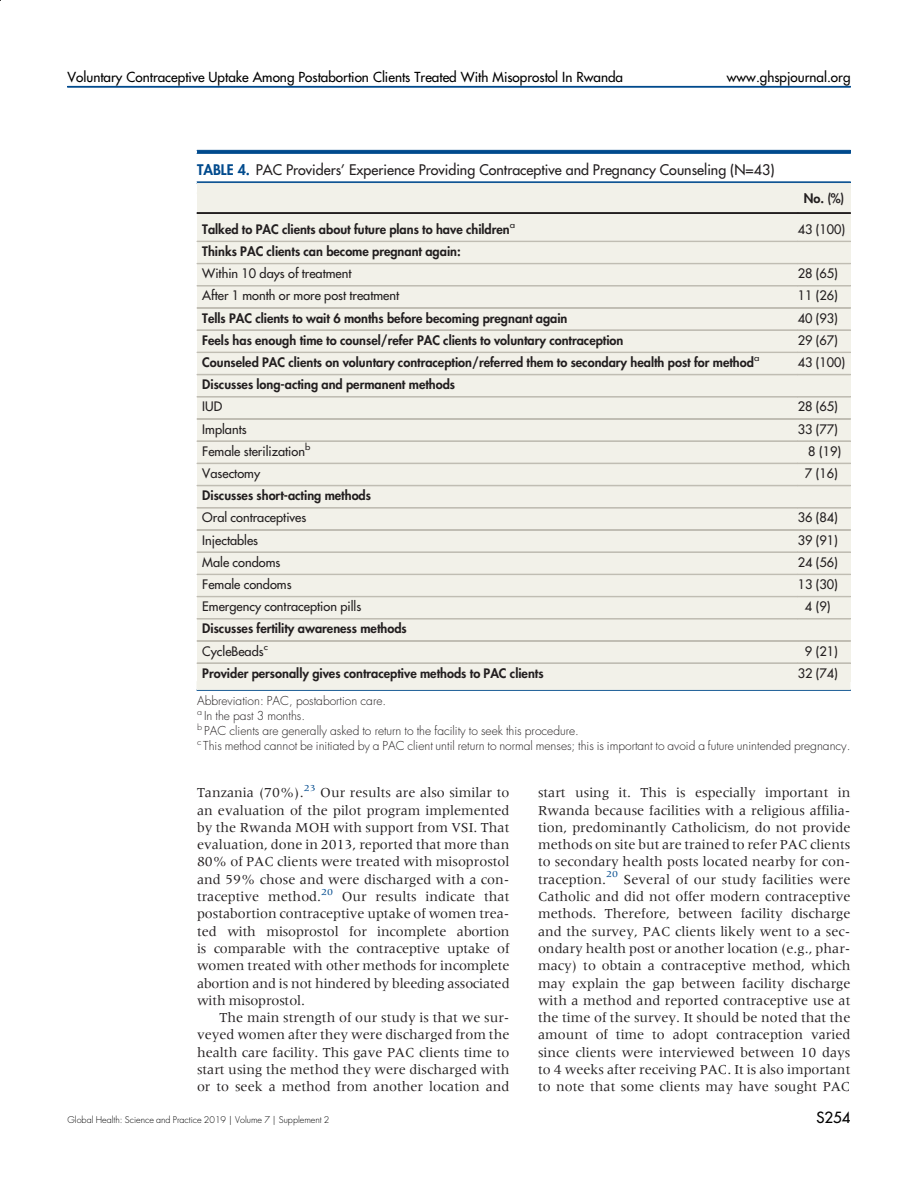
<style>
.page{position:relative;width:918px;height:1188px;background:#fff}
.page>*{position:absolute;margin:0;border:0;box-sizing:border-box;transform-origin:0 0}
.t1{font:15px "Adv OT144 a 03 c 1";color:#000}
.t2{font:14.25px/17.2px "Adv OT2 cddb 7 b 9";color:#231f20;text-align:justify}
.t3{font:14.25px "Adv OT144 a 03 c 1";color:#231f20}
.t4{font:13.5px "Adv OT144 a 03 c 1";color:#000}
.t5{font:12.75px/22.2px "Adv OT1415 ea 69.B";color:#231f20}
.t6{font:12.75px "Adv OT144 a 03 c 1";color:#231f20}
.t7{font:12px/15px "Adv O Ta 6 d 68 ffe";color:#231f20}
.t8{font:9px "Adv O Ta 6 d 68 ffe";color:#000}
.s1{font-family:"Adv OT1415 ea 69.B";color:#004a8d}
.s2{font-style:inherit}
.s3{font-family:"Adv OT144 a 03 c 1"}
</style>
<div class="page">
<div style="left:197px;top:193px;width:653px;height:488px;background:#f2f1e9"></div>
<div style="left:197px;top:182px;width:653px;height:1px;background:#004a8d;border:1px solid #004a8d"></div>
<div style="left:197px;top:183px;width:653px;height:10px;background:#f2f1e9"></div>
<div style="left:197px;top:690px;width:653px;height:1px;background:#004a8d;border:1px solid #004a8d"></div>
<div style="left:197px;top:681px;width:653px;height:9px;background:#f2f1e9;border:1px solid #f2f1e9"></div>
<hr style="left:197px;top:213px;width:601px;height:1px;background:#231f20">
<hr style="left:798px;top:213px;width:52px;height:1px;background:#231f20">
<hr style="left:197px;top:241px;width:601px;height:1px;background:#c0bdb3">
<hr style="left:798px;top:241px;width:52px;height:1px;background:#c0bdb3">
<hr style="left:197px;top:263px;width:601px;height:1px;background:#c0bdb3">
<hr style="left:798px;top:263px;width:52px;height:1px;background:#c0bdb3">
<div style="left:197px;top:286px;width:601px;height:1px;background:#c0bdb3;border:1px solid #c0bdb3"></div>
<div style="left:798px;top:286px;width:52px;height:1px;background:#c0bdb3;border:1px solid #c0bdb3"></div>
<hr style="left:197px;top:308px;width:601px;height:1px;background:#c0bdb3">
<hr style="left:798px;top:308px;width:52px;height:1px;background:#c0bdb3">
<hr style="left:197px;top:330px;width:601px;height:1px;background:#c0bdb3">
<hr style="left:798px;top:330px;width:52px;height:1px;background:#c0bdb3">
<hr style="left:197px;top:352px;width:601px;height:1px;background:#c0bdb3">
<hr style="left:798px;top:352px;width:52px;height:1px;background:#c0bdb3">
<hr style="left:197px;top:374px;width:601px;height:1px;background:#c0bdb3">
<hr style="left:798px;top:374px;width:52px;height:1px;background:#c0bdb3">
<div style="left:197px;top:397px;width:601px;height:1px;background:#c0bdb3;border:1px solid #c0bdb3"></div>
<div style="left:798px;top:397px;width:52px;height:1px;background:#c0bdb3;border:1px solid #c0bdb3"></div>
<hr style="left:197px;top:419px;width:601px;height:1px;background:#c0bdb3">
<hr style="left:798px;top:419px;width:52px;height:1px;background:#c0bdb3">
<hr style="left:197px;top:441px;width:601px;height:1px;background:#c0bdb3">
<hr style="left:798px;top:441px;width:52px;height:1px;background:#c0bdb3">
<hr style="left:197px;top:463px;width:601px;height:1px;background:#c0bdb3">
<hr style="left:798px;top:463px;width:52px;height:1px;background:#c0bdb3">
<hr style="left:197px;top:485px;width:601px;height:1px;background:#c0bdb3">
<hr style="left:798px;top:485px;width:52px;height:1px;background:#c0bdb3">
<div style="left:197px;top:508px;width:601px;height:1px;background:#c0bdb3;border:1px solid #c0bdb3"></div>
<div style="left:798px;top:508px;width:52px;height:1px;background:#c0bdb3;border:1px solid #c0bdb3"></div>
<hr style="left:197px;top:530px;width:601px;height:1px;background:#c0bdb3">
<hr style="left:798px;top:530px;width:52px;height:1px;background:#c0bdb3">
<hr style="left:197px;top:552px;width:601px;height:1px;background:#c0bdb3">
<hr style="left:798px;top:552px;width:52px;height:1px;background:#c0bdb3">
<hr style="left:197px;top:574px;width:601px;height:1px;background:#c0bdb3">
<hr style="left:798px;top:574px;width:52px;height:1px;background:#c0bdb3">
<hr style="left:197px;top:596px;width:601px;height:1px;background:#c0bdb3">
<hr style="left:798px;top:596px;width:52px;height:1px;background:#c0bdb3">
<div style="left:197px;top:619px;width:601px;height:1px;background:#c0bdb3;border:1px solid #c0bdb3"></div>
<div style="left:798px;top:619px;width:52px;height:1px;background:#c0bdb3;border:1px solid #c0bdb3"></div>
<hr style="left:197px;top:641px;width:601px;height:1px;background:#c0bdb3">
<hr style="left:798px;top:641px;width:52px;height:1px;background:#c0bdb3">
<hr style="left:197px;top:663px;width:601px;height:1px;background:#c0bdb3">
<hr style="left:798px;top:663px;width:52px;height:1px;background:#c0bdb3">
<div style="left:197px;top:150px;width:653px;height:3px;background:#004a8d;border:1px solid #004a8d"></div>
<hr style="left:68px;top:86px;width:782px;height:1px;background:#004a8d">
<p class="t4" style="left:68px;top:70px;width:557px">Voluntary Contraceptive Uptake Among Postabortion Clients Treated With Misoprostol In Rwanda</p>
<p class="t4" style="left:727px;top:70px;width:125px">www.ghspjournal.org</p>
<p class="t3" style="left:197px;top:162px;width:579px"><span class="s1">TABLE 4.</span> PAC Providers<span class="s2">’</span> Experience Providing Contraceptive and Pregnancy Counseling (N=43)</p>
<p class="t5" style="left:804px;top:189px;width:42px">No. (%)</p>
<p class="t5" style="left:202px;top:219px;width:314px">Talked to PAC clients about future plans to have children<sup>a</sup></p>
<p class="t6" style="left:798px;top:223px;width:49px">43 (100)</p>
<p class="t5" style="left:202px;top:241px;width:260px">Thinks PAC clients can become pregnant again:<br><span class="s3">Within 10 days of treatment</span></p>
<p class="t6" style="left:798px;top:267px;width:42px">28 (65)</p>
<p class="t6" style="left:202px;top:289px;width:198px">After 1 month or more post treatment</p>
<p class="t6" style="left:798px;top:289px;width:42px">11 (26)</p>
<p class="t5" style="left:202px;top:308px;width:367px">Tells PAC clients to wait 6 months before becoming pregnant again</p>
<p class="t6" style="left:798px;top:312px;width:42px">40 (93)</p>
<p class="t5" style="left:202px;top:330px;width:423px">Feels has enough time to counsel/refer PAC clients to voluntary contraception</p>
<p class="t6" style="left:798px;top:334px;width:42px">29 (67)</p>
<p class="t5" style="left:202px;top:352px;width:559px">Counseled PAC clients on voluntary contraception/referred them to secondary health post for method<sup>a</sup></p>
<p class="t6" style="left:798px;top:356px;width:49px">43 (100)</p>
<p class="t5" style="left:202px;top:374px;width:254px">Discusses long-acting and permanent methods<br><span class="s3">IUD</span></p>
<p class="t6" style="left:798px;top:400px;width:42px">28 (65)</p>
<p class="t6" style="left:202px;top:423px;width:46px">Implants</p>
<p class="t6" style="left:798px;top:423px;width:42px">33 (77)</p>
<p class="t6" style="left:202px;top:445px;width:110px">Female sterilization<sup>b</sup></p>
<p class="t6" style="left:808px;top:445px;width:34px">8 (19)</p>
<p class="t6" style="left:202px;top:467px;width:59px">Vasectomy</p>
<p class="t6" style="left:805px;top:467px;width:34px">7 (16)</p>
<p class="t5" style="left:202px;top:485px;width:170px">Discusses short-acting methods<br><span class="s3">Oral contraceptives</span></p>
<p class="t6" style="left:798px;top:511px;width:42px">36 (84)</p>
<p class="t6" style="left:202px;top:534px;width:57px">Injectables</p>
<p class="t6" style="left:798px;top:534px;width:42px">39 (91)</p>
<p class="t6" style="left:202px;top:556px;width:80px">Male condoms</p>
<p class="t6" style="left:798px;top:556px;width:42px">24 (56)</p>
<p class="t6" style="left:202px;top:578px;width:91px">Female condoms</p>
<p class="t6" style="left:798px;top:578px;width:42px">13 (30)</p>
<p class="t6" style="left:202px;top:600px;width:160px">Emergency contraception pills</p>
<p class="t6" style="left:805px;top:600px;width:27px">4 (9)</p>
<p class="t5" style="left:202px;top:619px;width:206px">Discusses fertility awareness methods<br><span class="s3">CycleBeads</span><sup>c</sup></p>
<p class="t6" style="left:805px;top:645px;width:34px">9 (21)</p>
<p class="t5" style="left:202px;top:663px;width:343px">Provider personally gives contraceptive methods to PAC clients</p>
<p class="t6" style="left:798px;top:667px;width:42px">32 (74)</p>
<p class="t7" style="left:197px;top:694px;width:655px">Abbreviation: PAC, postabortion care.<br><sup>a</sup> In the past 3 months.<br><sup>b</sup> PAC clients are generally asked to return to the facility to seek this procedure.<br><sup>c</sup> This method cannot be initiated by a PAC client until return to normal menses; this is important to avoid a future unintended pregnancy.</p>
<p class="t2" style="left:197px;top:785px;width:314px">Tanzania (70%).<sup>23</sup> Our results are also similar to</p>
<p class="t2" style="left:197px;top:802px;width:314px">an evaluation of the pilot program implemented</p>
<p class="t2" style="left:197px;top:820px;width:314px">by the Rwanda MOH with support from VSI. That</p>
<p class="t2" style="left:197px;top:837px;width:314px">evaluation, done in 2013, reported that more than</p>
<p class="t2" style="left:197px;top:854px;width:314px">80% of PAC clients were treated with misoprostol</p>
<p class="t2" style="left:197px;top:872px;width:314px">and 59% chose and were discharged with a con-</p>
<p class="t2" style="left:197px;top:889px;width:314px">traceptive method.<sup>20</sup> Our results indicate that</p>
<p class="t2" style="left:197px;top:906px;width:314px">postabortion contraceptive uptake of women trea-</p>
<p class="t2" style="left:197px;top:924px;width:314px">ted with misoprostol for incomplete abortion</p>
<p class="t2" style="left:197px;top:941px;width:314px">is comparable with the contraceptive uptake of</p>
<p class="t2" style="left:197px;top:958px;width:314px">women treated with other methods for incomplete</p>
<p class="t2" style="left:197px;top:976px;width:314px">abortion and is not hindered by bleeding associated</p>
<p class="t2" style="left:197px;top:993px;width:109px">with misoprostol.</p>
<p class="t2" style="left:220px;top:1010px;width:291px">The main strength of our study is that we sur-</p>
<p class="t2" style="left:197px;top:1027px;width:314px">veyed women after they were discharged from the</p>
<p class="t2" style="left:197px;top:1045px;width:314px">health care facility. This gave PAC clients time to</p>
<p class="t2" style="left:197px;top:1062px;width:314px">start using the method they were discharged with</p>
<p class="t2" style="left:197px;top:1079px;width:314px">or to seek a method from another location and</p>
<p class="t2" style="left:538px;top:785px;width:314px">start using it. This is especially important in Rwanda because facilities with a religious affilia&shy;tion, predominantly Catholicism, do not provide methods on site but are trained to refer PAC clients to secondary health posts located nearby for con&shy;traception.<sup>20</sup> Several of our study facilities were Catholic and did not offer modern contraceptive methods. Therefore, between facility discharge and the survey, PAC clients likely went to a sec&shy;ondary health post or another location (e.g., phar&shy;macy) to obtain a contraceptive method, which may explain the gap between facility discharge with a method and reported contraceptive use at the time of the survey. It should be noted that the amount of time to adopt contraception varied since clients were interviewed between 10 days to 4 weeks after receiving PAC. It is also important to note that some clients may have sought PAC</p>
<p class="t8" style="left:68px;top:1114px;width:264px">Global Health: Science and Practice 2019 | Volume 7 | Supplement 2</p>
<p class="t1" style="left:816px;top:1109px;width:36px">S254</p>
</div>
